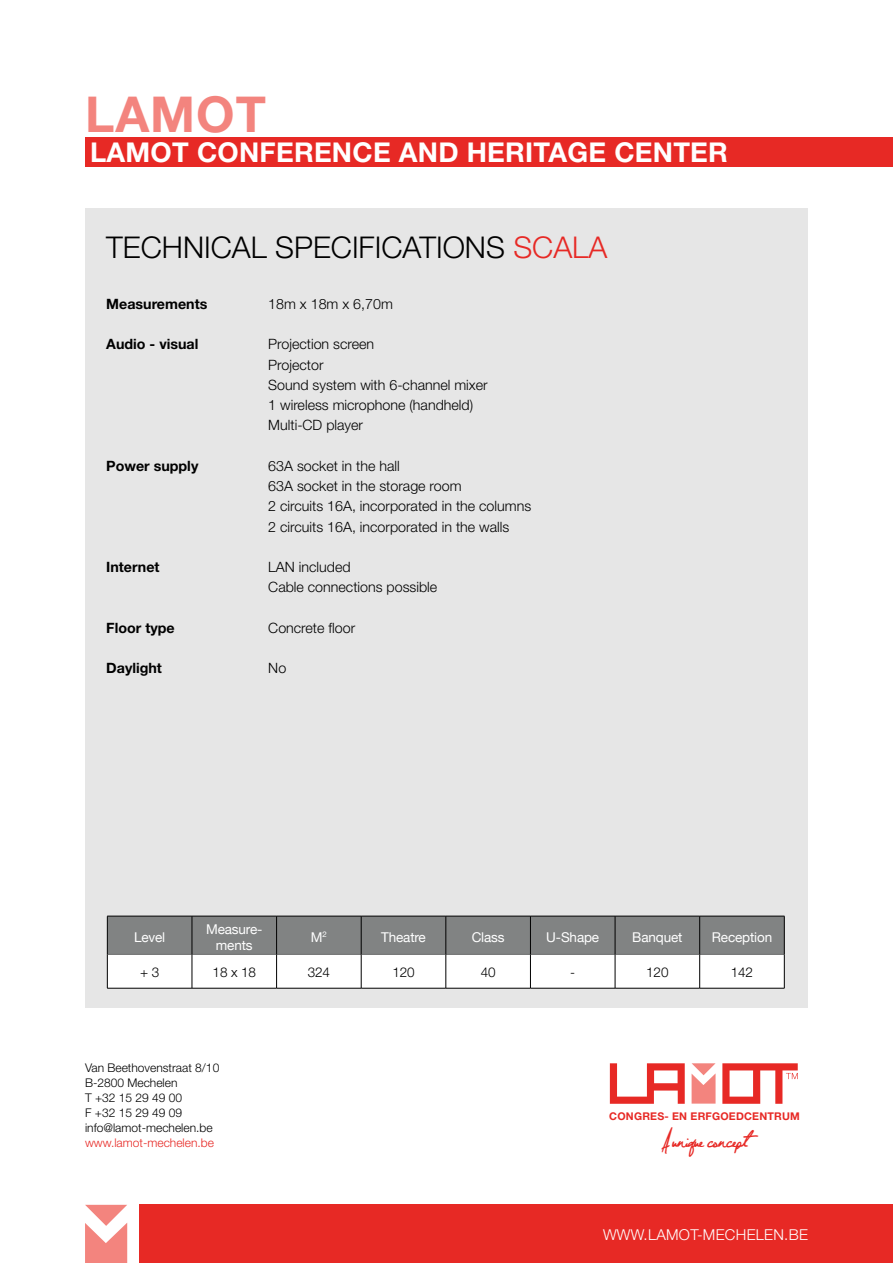
<style>
.page{position:relative;width:893px;height:1263px;background:#fff}
.page>*{position:absolute;margin:0;border:0;box-sizing:border-box;transform-origin:0 0}
.t1{font:700 49.5px "Helvetica Neue";letter-spacing:.02em;color:#f3847e}
.t2{font:300 30px "Helvetica Neue";color:#000}
.t3{font:300 30px "Helvetica Neue";color:#e72925}
.t4{font:700 27.3px "Helvetica Neue";letter-spacing:.01em;color:#fff}
.t5{font:15.45px "Jellyka Nathaniel,a Mystery";color:#e72925}
.t6{font:300 15px "Helvetica Neue";letter-spacing:.02em;color:#fff}
.t7{font:300 14.25px/20.2px "Helvetica Neue";color:#000}
.t8{font:700 14.25px "Helvetica Neue";color:#000}
.t9{font:13.5px/16.2px "Helvetica Neue";letter-spacing:-.01em;color:#fff;text-align:center}
.t10{font:300 13.5px "Helvetica Neue";letter-spacing:-.01em;color:#000}
.t11{font:300 12px/15px "Helvetica Neue";color:#000}
.t12{font:300 12px "Helvetica Neue";color:#e72925}
.t13{font:700 10.65px "Helvetica Neue";letter-spacing:.02em;color:#e72925}
.s1{font-weight:300}
</style>
<div class="page">
<div style="left:85px;top:208px;width:723px;height:800px;background:#e6e6e6"></div>
<div style="left:139px;top:1205px;width:754px;height:58px;background:#e72925"></div>
<svg style="left:85px;top:1205px;width:42px;height:58px"></svg>
<svg style="left:108px;top:917px;width:676px;height:71px;background:#babbbb"></svg>
<hr style="left:108px;top:954px;width:84px;height:1px;background:#6a6c6c">
<hr style="left:192px;top:954px;width:84px;height:1px;background:#6a6c6c">
<hr style="left:277px;top:954px;width:84px;height:1px;background:#6a6c6c">
<hr style="left:361px;top:954px;width:85px;height:1px;background:#6a6c6c">
<hr style="left:446px;top:954px;width:84px;height:1px;background:#6a6c6c">
<hr style="left:531px;top:954px;width:84px;height:1px;background:#6a6c6c">
<hr style="left:615px;top:954px;width:84px;height:1px;background:#6a6c6c">
<hr style="left:700px;top:954px;width:84px;height:1px;background:#6a6c6c">
<hr style="left:107px;top:916px;width:85px;height:1px;background:#000">
<hr style="left:107px;top:916px;width:1px;height:38px;background:#000">
<hr style="left:192px;top:916px;width:85px;height:1px;background:#000">
<hr style="left:192px;top:916px;width:1px;height:38px;background:#000">
<hr style="left:277px;top:916px;width:84px;height:1px;background:#000">
<hr style="left:276px;top:916px;width:1px;height:38px;background:#000">
<hr style="left:361px;top:916px;width:85px;height:1px;background:#000">
<hr style="left:361px;top:916px;width:1px;height:38px;background:#000">
<hr style="left:446px;top:916px;width:84px;height:1px;background:#000">
<hr style="left:446px;top:916px;width:1px;height:38px;background:#000">
<hr style="left:530px;top:916px;width:85px;height:1px;background:#000">
<hr style="left:530px;top:916px;width:1px;height:38px;background:#000">
<hr style="left:615px;top:916px;width:85px;height:1px;background:#000">
<hr style="left:615px;top:916px;width:1px;height:38px;background:#000">
<hr style="left:700px;top:916px;width:84px;height:1px;background:#000">
<hr style="left:699px;top:916px;width:1px;height:38px;background:#000">
<hr style="left:784px;top:916px;width:1px;height:38px;background:#000">
<hr style="left:107px;top:954px;width:1px;height:34px;background:#000">
<hr style="left:192px;top:954px;width:1px;height:34px;background:#000">
<hr style="left:276px;top:954px;width:1px;height:34px;background:#000">
<hr style="left:361px;top:954px;width:1px;height:34px;background:#000">
<hr style="left:446px;top:954px;width:1px;height:34px;background:#000">
<hr style="left:530px;top:954px;width:1px;height:34px;background:#000">
<hr style="left:615px;top:954px;width:1px;height:34px;background:#000">
<hr style="left:699px;top:954px;width:1px;height:34px;background:#000">
<hr style="left:784px;top:954px;width:1px;height:34px;background:#000">
<hr style="left:107px;top:988px;width:85px;height:1px;background:#000">
<hr style="left:192px;top:988px;width:85px;height:1px;background:#000">
<hr style="left:277px;top:988px;width:84px;height:1px;background:#000">
<hr style="left:361px;top:988px;width:85px;height:1px;background:#000">
<hr style="left:446px;top:988px;width:84px;height:1px;background:#000">
<hr style="left:530px;top:988px;width:85px;height:1px;background:#000">
<hr style="left:615px;top:988px;width:85px;height:1px;background:#000">
<hr style="left:700px;top:988px;width:84px;height:1px;background:#000">
<div style="left:85px;top:137px;width:808px;height:29px;background:#e72925"></div>
<svg style="left:610px;top:1063px;width:75px;height:41px"></svg>
<svg style="left:692px;top:1063px;width:24px;height:40px"></svg>
<svg style="left:722px;top:1063px;width:76px;height:41px"></svg>
<h1 class="t1" style="left:85px;top:84px;width:182px">LAMOT</h1>
<h3 class="t4" style="left:90px;top:135px;width:639px">LAMOT CONFERENCE AND HERITAGE CENTER</h3>
<h2 class="t2" style="left:106px;top:229px;width:315px">TECHNICAL SPECIFICATIONS</h2>
<h2 class="t3" style="left:513px;top:229px;width:95px">scala</h2>
<p class="t8" style="left:106px;top:295px;width:103px">MEASUREMENTS</p>
<p class="t7" style="left:268px;top:293px;width:126px">18m x 18m x 6,70m</p>
<p class="t8" style="left:106px;top:335px;width:94px">AUDIO - VISUAL</p>
<p class="t7" style="left:268px;top:334px;width:107px">Projection screen<br>Projector</p>
<p class="t7" style="left:106px;top:374px;width:44px">S</p>
<p class="t7" style="left:268px;top:374px;width:221px;text-indent:9px">ound system with 6-channel mixer<br>1 wireless microphone (handheld)<br>Multi-CD player</p>
<p class="t8" style="left:106px;top:457px;width:94px">POWER SUPPLY</p>
<p class="t7" style="left:268px;top:455px;width:264px">63A socket in the hall<br>63A socket in the storage room<br>2 circuits 16A, incorporated in the columns 2 circuits 16A, incorporated in the walls</p>
<p class="t8" style="left:106px;top:558px;width:77px">INTERNET <span class="s1">LAN</span></p>
<p class="t7" style="left:268px;top:557px;width:170px;text-indent:31px">included<br>Cable connections possible</p>
<p class="t8" style="left:106px;top:619px;width:70px">FLOOR TYPE</p>
<p class="t7" style="left:268px;top:617px;width:88px">Concrete floor</p>
<p class="t8" style="left:106px;top:659px;width:96px">DAYLIGHT <span class="s1">N</span></p>
<p class="t7" style="left:278px;top:658px;width:9px">o</p>
<p class="t9" style="left:134px;top:928px;width:33px">Level</p>
<p class="t9" style="left:206px;top:920px;width:58px">Measure&shy;ments</p>
<p class="t9" style="left:311px;top:928px;width:17px">M<sup>2</sup></p>
<p class="t9" style="left:381px;top:928px;width:46px">Theatre</p>
<p class="t9" style="left:472px;top:928px;width:34px">Class</p>
<p class="t9" style="left:546px;top:928px;width:54px">U-Shape</p>
<p class="t9" style="left:632px;top:928px;width:52px">Banquet</p>
<p class="t9" style="left:712px;top:928px;width:62px">Reception</p>
<p class="t10" style="left:140px;top:963px;width:21px">+ 3</p>
<p class="t10" style="left:213px;top:963px;width:45px">18 x 18</p>
<p class="t10" style="left:308px;top:963px;width:24px">324</p>
<p class="t10" style="left:392px;top:963px;width:24px">120</p>
<p class="t10" style="left:481px;top:963px;width:16px">40</p>
<p class="t10" style="left:570px;top:963px;width:6px">-</p>
<p class="t10" style="left:646px;top:963px;width:24px">120</p>
<p class="t10" style="left:731px;top:963px;width:24px">142</p>
<p class="t11" style="left:85px;top:1060px;width:136px">Van Beethovenstraat 8/10<br>B-2800 Mechelen<br>T +32 15 29 49 00<br>F +32 15 29 49 09 info@lamot-mechelen.be</p>
<p class="t12" style="left:85px;top:1135px;width:130px">www.lamot-mechelen.be</p>
<p class="t13" style="left:609px;top:1109px;width:192px">CONGRES- EN ERFGOEDCENTRUM</p>
<p class="t5" style="left:662px;top:1133px;width:99px">A unique concept</p>
<p class="t6" style="left:603px;top:1226px;width:15px">www</p>
<p class="t6" style="left:644px;top:1226px;width:166px">.lamot-mechelen.be</p>
</div>
